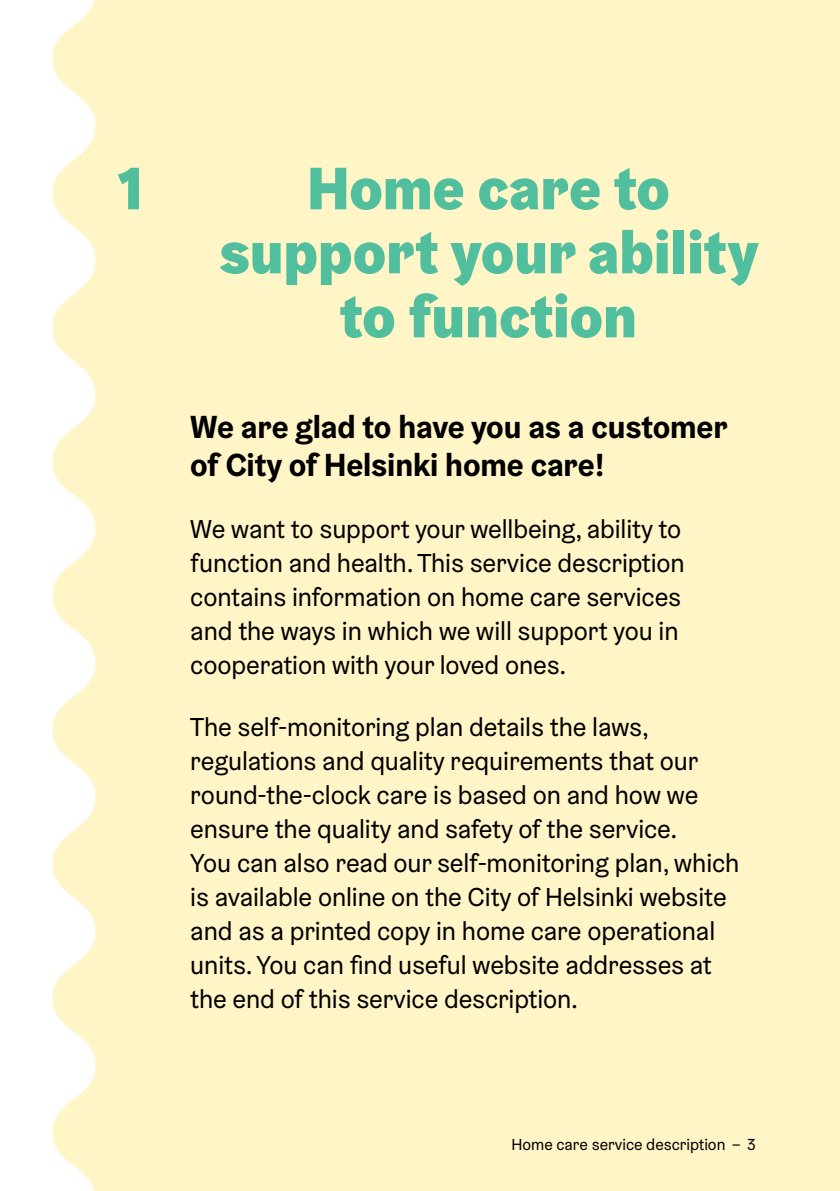
<style>
.page{position:relative;width:840px;height:1191px;background:#fff}
.page>*{position:absolute;margin:0;border:0;box-sizing:border-box;transform-origin:0 0}
.H2_sisäsivun_pääotsi{font:900 60px/64px "Helsinki Grotesk";color:#51be9d;text-align:center}
.Leipis__Mammy{font:700 32px/38px "Helsinki Grotesk";letter-spacing:-.005em;color:#000}
.Leipis__Mammy-2{font:26px/34px "Helsinki Grotesk";letter-spacing:-.005em;color:#000}
.t1{font:16px "Helsinki Grotesk";color:#000}
</style>
<div class="page">
<div style="left:52px;top:0;width:787px;height:1191px;background:#fff5c7"></div>
<p class="H2_sisäsivun_pääotsi" style="left:118px;top:156px;width:26px">1</p>
<p class="H2_sisäsivun_pääotsi" style="left:219px;top:156px;width:540px">Home care to support your ability to function</p>
<p class="Leipis__Mammy" style="left:190px;top:407px;width:538px">We are glad to have you as a customer of City of Helsinki home care!</p>
<p class="Leipis__Mammy-2" style="left:190px;top:511px;width:496px">We want to support your wellbeing, ability to function and health. This service description contains information on home care services and the ways in which we will support you in cooperation with your loved ones.</p>
<p class="Leipis__Mammy-2" style="left:190px;top:710px;width:550px">The self-monitoring plan details the laws, regulations and quality requirements that our round-the-clock care is based on and how we ensure the quality and safety of the service.<br>You can also read our self-monitoring plan, which is available online on the City of Helsinki website and as a printed copy in home care operational units. You can find useful website addresses at the end of this service description.</p>
<p class="t1" style="left:511px;top:1134px;width:246px">Home care service description – 3</p>
</div>
